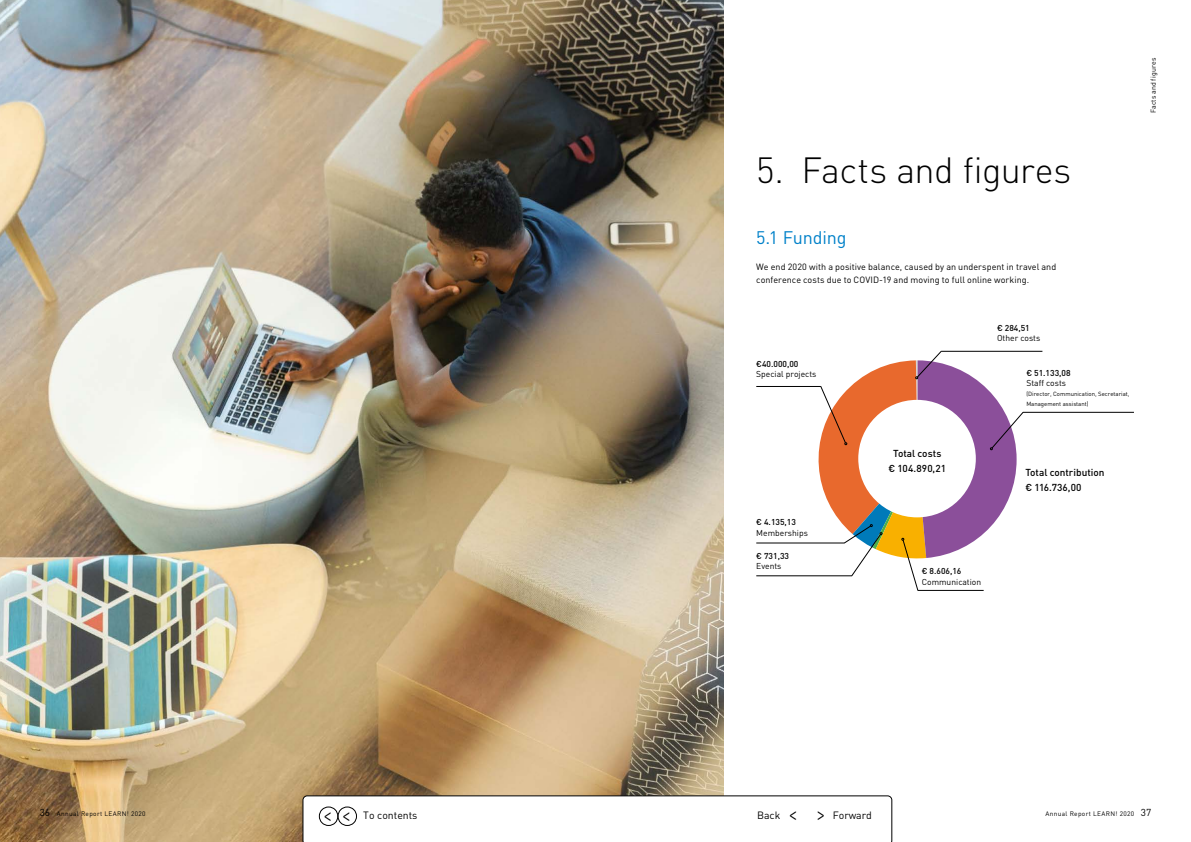
<style>
.page{position:relative;width:1191px;height:842px;background:#fff}
.page>*{position:absolute;margin:0;border:0;box-sizing:border-box;transform-origin:0 0}
.t1{font:300 36px "DIN Pro";letter-spacing:-.015em;color:#000}
.t2{font:300 24px "DIN Pro";color:#000;scale:.8 1}
.t3{font:18px "DIN Pro";letter-spacing:-.01em;color:#0081c9}
.t4{font:10.5px "DIN Pro";color:#000}
.t5{font:500 10px/15.3px "DIN Pro";color:#000;text-align:center}
.t6{font:9px/13px "DIN Pro";letter-spacing:.005em;color:#000}
.t7{font:8.5px "DIN Pro";color:#000}
.t8{font:500 8.5px "DIN Pro";color:#000}
.t9{font:7px "DIN Pro";letter-spacing:.015em;color:#000}
.t10{font:6.5px "DIN Pro";letter-spacing:.05em;color:#000}
.t11{font:6px/10.2px "DIN Pro";color:#000}
.s1{font-size:10px}
</style>
<div class="page">
<img style="left:0;top:0;width:723px;height:842px">
<hr style="left:1023px;top:412px;width:111px;height:1px;background:#000">
<hr style="left:941px;top:351px;width:101px;height:1px;background:#000">
<hr style="left:756px;top:386px;width:65px;height:1px;background:#000">
<hr style="left:756px;top:575px;width:96px;height:1px;background:#000">
<svg style="left:807px;top:350px;width:216px;height:241px"></svg>
<hr style="left:756px;top:543px;width:88px;height:1px;background:#000">
<svg style="left:303px;top:796px;width:589px;height:46px"></svg>
<h1 class="t1" style="left:756px;top:142px;width:316px">5. Facts and figures</h1>
<h3 class="t3" style="left:756px;top:223px;width:92px">5.1 Funding</h3>
<p class="t6" style="left:756px;top:259px;width:301px">We end 2020 with a positive balance, caused by an underspent in travel and conference costs due to COVID-19 and moving to full online working.</p>
<p class="t8" style="left:756px;top:357px;width:44px">€40.000,00</p>
<p class="t7" style="left:756px;top:367px;width:62px">Special projects</p>
<p class="t8" style="left:756px;top:515px;width:41px">€ 4.135,13</p>
<p class="t7" style="left:756px;top:526px;width:53px">Memberships</p>
<p class="t8" style="left:756px;top:549px;width:34px">€ 731,33</p>
<p class="t7" style="left:756px;top:559px;width:27px">Events</p>
<p class="t5" style="left:888px;top:444px;width:59px">Total costs € 104.890,21</p>
<p class="t8" style="left:997px;top:321px;width:34px">€ 284,51</p>
<p class="t7" style="left:997px;top:331px;width:45px">Other costs</p>
<p class="t8" style="left:1026px;top:366px;width:46px">€ 51.133,08</p>
<p class="t7" style="left:1026px;top:376px;width:41px">Staff costs</p>
<p class="t11" style="left:1026px;top:388px;width:105px">(Director, Communication, Secretariat,<br>Management assistant)</p>
<p class="t5" style="left:1025px;top:463px;width:81px;text-align:left">Total contribution € 116.736,00</p>
<p class="t8" style="left:921px;top:564px;width:41px">€ 8.606,16</p>
<p class="t7" style="left:921px;top:575px;width:61px">Communication</p>
<p class="t9" style="left:1147px;top:113px;width:57px;rotate:-90deg">Facts and figures</p>
<p class="t10" style="left:40px;top:809px;width:107px"><span class="s1">36</span> Annual Report LEARN! 2020</p>
<p class="t10" style="left:1045px;top:809px;width:107px">Annual Report LEARN! 2020 <span class="s1">37</span></p>
<h2 class="t2" style="left:323px;top:795px;width:37px">&lt; &lt;</h2>
<p class="t4" style="left:363px;top:807px;width:56px">To contents</p>
<p class="t4" style="left:757px;top:807px;width:25px">Back</p>
<p class="t4" style="left:832px;top:807px;width:41px">Forward</p>
<h2 class="t2" style="left:788px;top:795px;width:14px">&lt;</h2>
</div>
